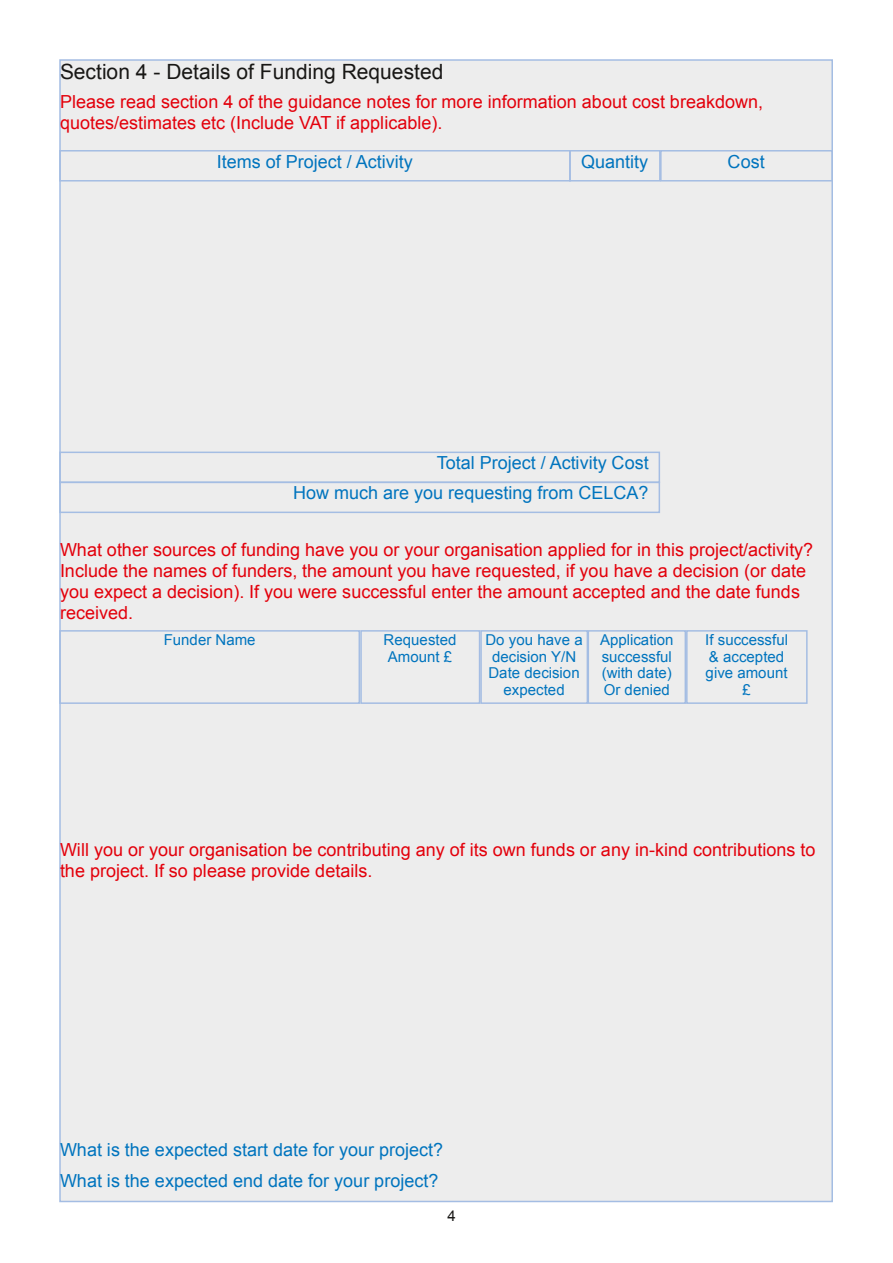
<style>
.page{position:relative;width:893px;height:1263px;background:#fff}
.page>*{position:absolute;margin:0;border:0;box-sizing:border-box;transform-origin:0 0}
.t1{font:21px "Arial";color:#181715}
.t2{font:18px/21px "Arial";color:#e3000b}
.t3{font:18px/30px "Arial";color:#0074be;text-align:right}
.t4{font:15px/16.5px "Arial";letter-spacing:.005em;color:#0074be;text-align:center}
.t5{font:15px "Arial";color:#181715}
</style>
<div class="page">
<div style="left:60px;top:60px;width:772px;height:1141px;background:#ededed"></div>
<div style="left:59px;top:150px;width:512px;height:32px;border:2px solid #a4bde3"></div>
<div style="left:569px;top:150px;width:92px;height:32px;border:2px solid #a4bde3"></div>
<div style="left:660px;top:150px;width:173px;height:32px;border:2px solid #a4bde3"></div>
<div style="left:59px;top:452px;width:601px;height:31px;border:2px solid #a4bde3"></div>
<div style="left:59px;top:482px;width:601px;height:31px;border:2px solid #a4bde3"></div>
<div style="left:59px;top:630px;width:301px;height:74px;border:2px solid #a4bde3"></div>
<div style="left:360px;top:630px;width:120px;height:74px;border:2px solid #a4bde3"></div>
<div style="left:480px;top:630px;width:108px;height:74px;border:2px solid #a4bde3"></div>
<div style="left:588px;top:630px;width:98px;height:74px;border:2px solid #a4bde3"></div>
<div style="left:686px;top:630px;width:122px;height:74px;border:2px solid #a4bde3"></div>
<p class="t1" style="left:60px;top:60px;width:385px">Section 4 - Details of Funding Requested</p>
<p class="t2" style="left:60px;top:92px;width:705px">Please read section 4 of the guidance notes for more information about cost breakdown, quotes/estimates etc (Include VAT if applicable).</p>
<p class="t3" style="left:217px;top:147px;width:197px">Items of Project / Activity</p>
<p class="t3" style="left:581px;top:147px;width:69px">Quantity</p>
<p class="t3" style="left:728px;top:147px;width:39px">Cost</p>
<p class="t3" style="left:293px;top:448px;width:357px">Total Project / Activity Cost<br>How much are you requesting from CELCA?</p>
<p class="t2" style="left:60px;top:540px;width:755px">What other sources of funding have you or your organisation applied for in this project/activity?<br>Include the names of funders, the amount you have requested, if you have a decision (or date you expect a decision). If you were successful enter the amount accepted and the date funds received.</p>
<p class="t4" style="left:164px;top:632px;width:93px">Funder Name</p>
<p class="t4" style="left:384px;top:632px;width:74px;text-align:left">Requested<br>Amount £</p>
<p class="t4" style="left:485px;top:632px;width:99px">Do you have a decision Y/N<br>Date decision expected</p>
<p class="t4" style="left:600px;top:632px;width:75px;text-align:justify">Application successful (with date)<br>Or denied</p>
<p class="t4" style="left:705px;top:632px;width:84px">If successful &amp; accepted give amount £</p>
<p class="t2" style="left:60px;top:840px;width:757px">Will you or your organisation be contributing any of its own funds or any in-kind contributions to the project. If so please provide details.</p>
<p class="t3" style="left:60px;top:1134px;width:385px;line-height:31.5px;text-align:left">What is the expected start date for your project?<br>What is the expected end date for your project?</p>
<p class="t5" style="left:448px;top:1207px;width:10px">4</p>
</div>
